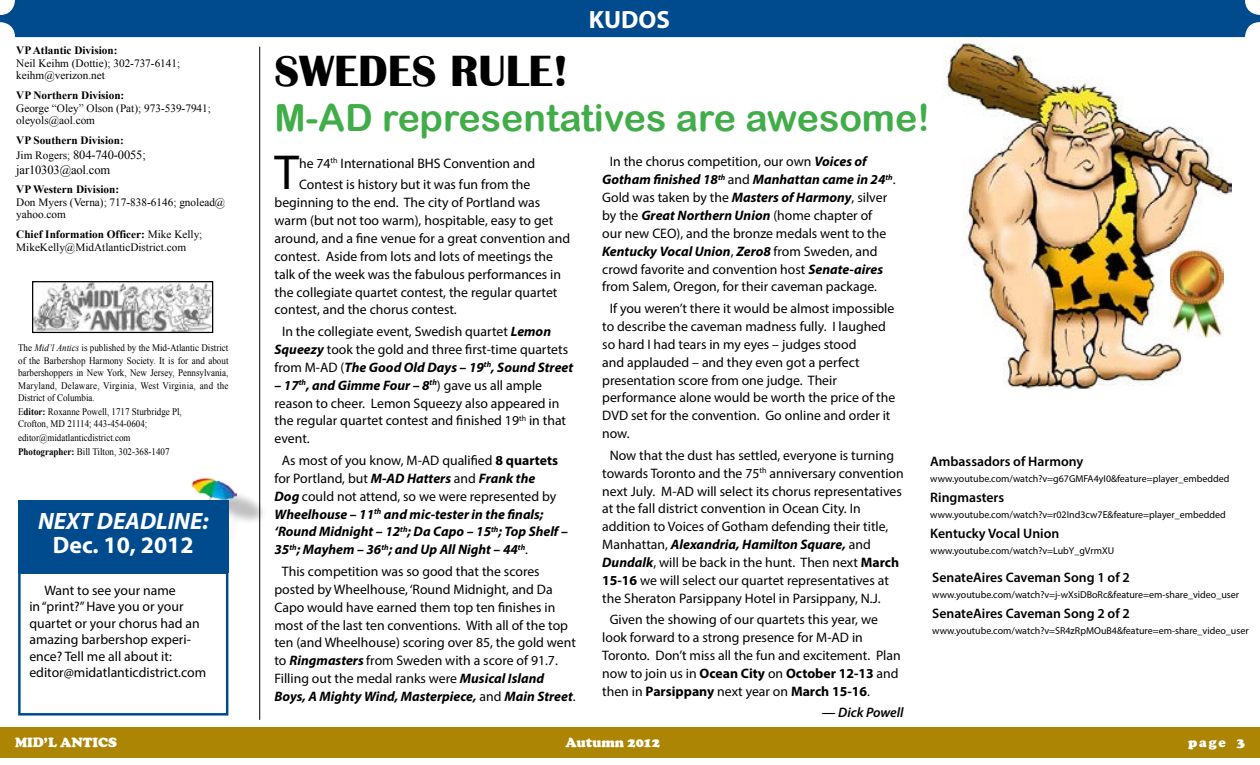
<style>
.page{position:relative;width:1260px;height:765px;background:#fff}
.page>*{position:absolute;margin:0;border:0;box-sizing:border-box;transform-origin:0 0}
.t1{font:49.38px "Myriad Pro";color:#000}
.t2{font:700 45px "Britannic";color:#000}
.t3{font:37.5px "Arial Rounded MT Bold";color:#41ad49}
.t4{font:700 25px "Myriad Pro";color:#fff}
.t5{font:italic 700 23.75px "Myriad Pro";color:#fff}
.t6{font:700 23.75px "Myriad Pro";color:#fff}
.t7{font:13.75px/17.9px "Myriad Pro";color:#000}
.t8{font:italic 700 13.75px/17.9px "Myriad Pro";color:#000}
.t9{font:600 13.75px "Myriad Pro";color:#000}
.t10{font:900 13.75px "Cooper";color:#fff}
.t11{font:italic 600 13.75px "Myriad Pro";color:#000}
.t12{font:12.5px/15px "Times New Roman";letter-spacing:-.01em;color:#000}
.t13{font:11.25px/12.5px "Times New Roman";color:#000}
.t14{font:700 11.25px "Times New Roman";color:#000}
.t15{font:10px/12.5px "Times New Roman";color:#000;scale:.9 1}
.t16{font:10px "Myriad Pro";color:#000}
.s1{font-size:11.25px}
.s2{font-weight:700}
.s3{font-style:italic}
.s4{font-weight:700;font-style:italic}
.s5{font-weight:400;font-style:normal}
.s6{font-style:normal}
</style>
<div class="page">
<div style="left:0;top:727px;width:1260px;height:31px;background:#ad8505"></div>
<div style="left:211px;top:490px;width:56px;height:60px;background:#000;opacity:.25"></div>
<img style="left:191px;top:478px;width:46px;height:49px">
<img style="left:944px;top:37px;width:287px;height:353px">
<div style="left:18px;top:571px;width:210px;height:145px;border:2px solid #004b8d"></div>
<img style="left:34px;top:283px;width:177px;height:48px">
<div style="left:32px;top:281px;width:181px;height:52px;border:1px solid #000"></div>
<hr style="left:259px;top:47px;width:1px;height:673px;background:#000">
<div style="left:18px;top:500px;width:210px;height:73px;background:#004b8d"></div>
<div style="left:0;top:0;width:1260px;height:37px;background:#004b8d;border-radius:15px"></div>
<img style="left:1170px;top:247px;width:53px;height:90px">
<p class="t14" style="left:16px;top:43px;width:103px">VP Atlantic Division:</p>
<p class="t13" style="left:16px;top:57px;width:166px">Neil Keihm (Dottie); 302-737-6141; keihm@verizon.net</p>
<p class="t14" style="left:16px;top:88px;width:110px">VP Northern Division:</p>
<p class="t13" style="left:16px;top:102px;width:196px">George “Oley” Olson (Pat); 973-539-7941; oleyols@aol.com</p>
<p class="t14" style="left:16px;top:133px;width:109px">VP Southern Division:</p>
<p class="t12" style="left:16px;top:147px;width:131px"><span class="s1">Jim Rogers;</span> 804-740-0055; jar10303@aol.com</p>
<p class="t14" style="left:16px;top:182px;width:104px">VP Western Division:</p>
<p class="t13" style="left:16px;top:195px;width:211px">Don Myers (Verna); 717-838-6146; gnolead@ yahoo.com</p>
<p class="t13" style="left:16px;top:228px;width:188px"><span class="s2">Chief Information Officer:</span> Mike Kelly;<br>MikeKelly@MidAtlanticDistrict.com</p>
<p class="t15" style="left:18px;top:341px;width:235px;text-align:justify">The <span class="s3">Mid’l Antics</span> is published by the Mid-Atlantic District of the Barbershop Harmony Society. It is for and about barbershoppers in New York, New Jersey, Pennsylvania, Maryland, Delaware, Virginia, West Virginia, and the District of Columbia.</p>
<p class="t15" style="left:18px;top:405px;width:183px">E<span class="s2">ditor:</span> Roxanne Powell, 1717 Sturbridge Pl,<br>Crofton, MD 21114; 443-454-0604;</p>
<p class="t15" style="left:18px;top:431px;width:170px;line-height:13.8px">editor@midatlanticdistrict.com<br><span class="s2">Photographer:</span> Bill Tilton, 302-368-1407</p>
<h3 class="t5" style="left:38px;top:506px;width:172px">NEXT DEADLINE:</h3>
<h3 class="t6" style="left:53px;top:529px;width:142px">Dec. 10, 2012</h3>
<p class="t7" style="left:29px;top:582px;width:178px;line-height:16.5px;text-indent:15px">Want to see your name<br>in “print?” Have you or your quartet or your chorus had an amazing barbershop experi&shy;ence? Tell me all about it: editor@midatlanticdistrict.com</p>
<h3 class="t4" style="left:589px;top:3px;width:83px">KUDOS</h3>
<h2 class="t2" style="left:275px;top:46px;width:296px">SWEDES RULE!</h2>
<h3 class="t3" style="left:275px;top:95px;width:657px">M-AD representatives are awesome!</h3>
<h1 class="t1" style="left:275px;top:142px;width:26px">T</h1>
<p class="t7" style="left:299px;top:153px;width:238px;line-height:21.2px">he 74<sup>th</sup> International BHS Convention and<br>Contest is history but it was fun from the</p>
<p class="t7" style="left:275px;top:193px;width:297px">beginning to the end. The city of Portland was warm (but not too warm), hospitable, easy to get around, and a fine venue for a great convention and contest. Aside from lots and lots of meetings the talk of the week was the fabulous performances in the collegiate quartet contest, the regular quartet contest, and the chorus contest.</p>
<p class="t7" style="left:275px;top:322px;width:300px;text-indent:7px">In the collegiate event, Swedish quartet <span class="s4">Lemon<br>Squeezy</span> took the gold and three first-time quartets from M-AD (<span class="s4">The Good Old Days – 19</span><sup>th</sup><span class="s4">, Sound Street</span></p>
<p class="t7" style="left:274px;top:376px;width:293px"><span class="s4">– 17</span><sup>th</sup><span class="s4">, and Gimme Four – 8</span><sup>th</sup>) gave us all ample reason to cheer. Lemon Squeezy also appeared in the regular quartet contest and finished 19<sup>th</sup> in that event.</p>
<p class="t8" style="left:274px;top:451px;width:295px;text-indent:7px"><span class="s5">As most of you know, M-AD qualified</span> <span class="s6">8 quartets </span><span class="s5">for Portland, but</span> M-AD Hatters <span class="s5">and</span> Frank the<br>Dog <span class="s5">could not attend, so we were represented by </span>Wheelhouse – 11<sup>th</sup> and mic-tester in the finals; ‘Round Midnight – 12<sup>th</sup>; Da Capo – 15<sup>th</sup>; Top Shelf – 35<sup>th</sup>; Mayhem – 36<sup>th</sup>; and Up All Night – 44<sup>th</sup><span class="s5">.</span></p>
<p class="t7" style="left:274px;top:562px;width:303px;text-indent:7px">This competition was so good that the scores posted by Wheelhouse, ‘Round Midnight, and Da Capo would have earned them top ten finishes in most of the last ten conventions. With all of the top ten (and Wheelhouse) scoring over 85, the gold went to <span class="s4">Ringmasters</span> from Sweden with a score of 91.7.<br>Filling out the medal ranks were <span class="s4">Musical Island Boys, A Mighty Wind, Masterpiece,</span> and <span class="s4">Main Street</span>.</p>
<p class="t7" style="left:602px;top:153px;width:295px;text-indent:8px">In the chorus competition, our own <span class="s4">Voices of Gotham finished 18</span><sup>th</sup> and <span class="s4">Manhattan came in 24</span><sup>th</sup>.<br>Gold was taken by the <span class="s4">Masters of Harmony</span>, silver by the <span class="s4">Great Northern Union</span> (home chapter of<br>our new CEO), and the bronze medals went to the <span class="s4">Kentucky Vocal Union</span>, <span class="s4">Zero8</span> from Sweden, and crowd favorite and convention host <span class="s4">Senate-aires </span>from Salem, Oregon, for their caveman package.</p>
<p class="t7" style="left:602px;top:299px;width:295px;text-indent:7px">If you weren’t there it would be almost impossible to describe the caveman madness fully. I laughed so hard I had tears in my eyes – judges stood<br>and applauded – and they even got a perfect presentation score from one judge. Their performance alone would be worth the price of the DVD set for the convention. Go online and order it now.</p>
<p class="t7" style="left:602px;top:446px;width:303px;text-indent:7px">Now that the dust has settled, everyone is turning towards Toronto and the 75<sup>th</sup> anniversary convention next July. M-AD will select its chorus representatives at the fall district convention in Ocean City. In addition to Voices of Gotham defending their title, Manhattan, <span class="s4">Alexandria, Hamilton Square,</span> and <span class="s4">Dundalk</span>, will be back in the hunt. Then next <span class="s2">March 15-16</span> we will select our quartet representatives at the Sheraton Parsippany Hotel in Parsippany, N.J.</p>
<p class="t7" style="left:602px;top:611px;width:300px;text-indent:7px">Given the showing of our quartets this year, we look forward to a strong presence for M-AD in Toronto. Don’t miss all the fun and excitement. Plan now to join us in <span class="s2">Ocean City</span> on <span class="s2">October 12-13</span> and then in <span class="s2">Parsippany</span> next year on <span class="s2">March 15-16</span>.</p>
<p class="t11" style="left:822px;top:704px;width:83px">— Dick Powell</p>
<p class="t9" style="left:930px;top:453px;width:155px">Ambassadors of Harmony</p>
<p class="t16" style="left:930px;top:473px;width:301px">www.youtube.com/watch?v=g67GMFA4yI0&amp;feature=player_embedded</p>
<p class="t9" style="left:930px;top:489px;width:76px">Ringmasters</p>
<p class="t16" style="left:930px;top:509px;width:297px">www.youtube.com/watch?v=r02Ind3cw7E&amp;feature=player_embedded</p>
<p class="t9" style="left:930px;top:525px;width:131px">Kentucky Vocal Union</p>
<p class="t16" style="left:930px;top:545px;width:185px">www.youtube.com/watch?v=LubY_gVrmXU</p>
<p class="t9" style="left:932px;top:568px;width:199px">SenateAires Caveman Song 1 of 2</p>
<p class="t16" style="left:932px;top:588px;width:308px">www.youtube.com/watch?v=j-wXsiDBoRc&amp;feature=em-share_video_user</p>
<p class="t9" style="left:932px;top:604px;width:199px">SenateAires Caveman Song 2 of 2</p>
<p class="t16" style="left:932px;top:624px;width:318px">www.youtube.com/watch?v=SR4zRpMOuB4&amp;feature=em-share_video_user</p>
<p class="t10" style="left:15px;top:734px;width:104px">MID’L ANTICS</p>
<p class="t10" style="left:566px;top:734px;width:96px">Autumn 2012</p>
<p class="t10" style="left:1188px;top:734px;width:58px">page 3</p>
</div>
